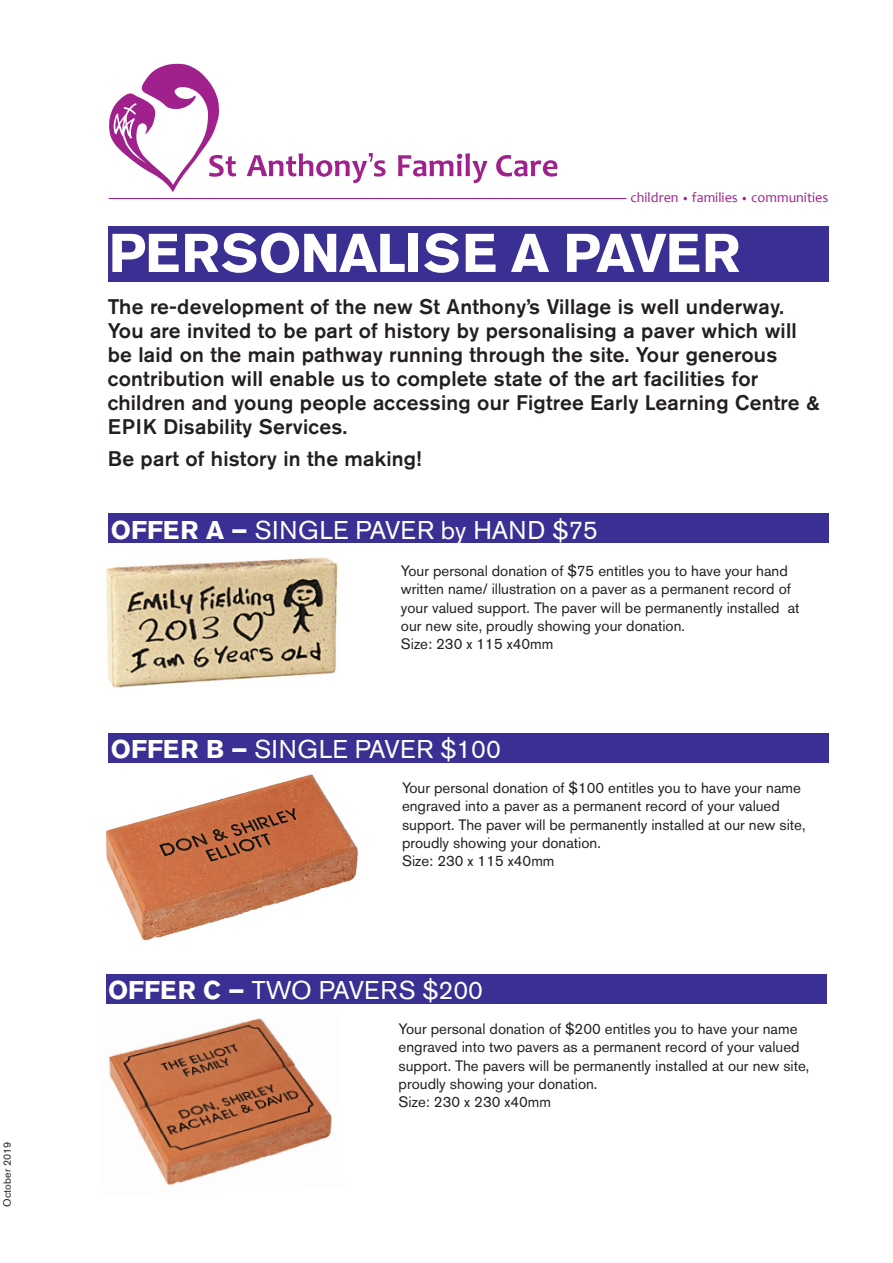
<style>
.page{position:relative;width:893px;height:1263px;background:#fff}
.page>*{position:absolute;margin:0;border:0;box-sizing:border-box;transform-origin:0 0}
.t1{font:700 54px "Akzidenz Grotesk BE";letter-spacing:-.015em;color:#fff}
.t2{font:25.5px "Akzidenz Grotesk BE";color:#fff}
.t3{font:500 21px/24px "Akzidenz Grotesk BE";letter-spacing:.01em;color:#231f20}
.t4{font:15px/18.3px "Akzidenz Grotesk BE";color:#231f20}
.t5{font:14.1px "Candara";color:#a0218c}
.t6{font:10.5px "Akzidenz Grotesk BE";color:#231f20}
.s1{font-size:10.95px}
.s2{font-weight:700}
</style>
<div class="page">
<div style="left:108px;top:226px;width:721px;height:55px;background:#3a2f92"></div>
<div style="left:109px;top:513px;width:720px;height:30px;background:#3a2f92"></div>
<img style="left:106px;top:557px;width:232px;height:131px">
<div style="left:109px;top:733px;width:720px;height:29px;background:#3a2f92"></div>
<img style="left:106px;top:774px;width:252px;height:167px">
<div style="left:106px;top:974px;width:720px;height:29px;background:#3a2f92"></div>
<img style="left:109px;top:1018px;width:223px;height:168px">
<svg style="left:109px;top:64px;width:127px;height:128px"></svg>
<svg style="left:247px;top:153px;width:139px;height:30px"></svg>
<svg style="left:398px;top:153px;width:89px;height:30px"></svg>
<svg style="left:496px;top:155px;width:61px;height:22px"></svg>
<hr style="left:109px;top:198px;width:517px;height:1px;background:#a0218c">
<p class="t6" style="left:1px;top:1206px;width:66px;rotate:-90deg">October 2019</p>
<p class="t5" style="left:630px;top:189px;width:199px">children <span class="s1">•</span> families <span class="s1">•</span> communities</p>
<p class="t1" style="left:109px;top:222px;width:633px">PERSONALISE A PAVER</p>
<p class="t3" style="left:108px;top:294px;width:713px">The re-development of the new St Anthony’s Village is well underway.<br>You are invited to be part of history by personalising a paver which will be laid on the main pathway running through the site. Your generous contribution will enable us to complete state of the art facilities for children and young people accessing our Figtree Early Learning Centre &amp; EPIK Disability Services.</p>
<p class="t3" style="left:108px;top:446px;width:315px">Be part of history in the making!</p>
<p class="t2" style="left:111px;top:514px;width:489px"><span class="s2">OFFER A –</span> SINGLE PAVER by HAND $75</p>
<p class="t4" style="left:401px;top:562px;width:400px">Your personal donation of $75 entitles you to have your hand written name/ illustration on a paver as a permanent record of your valued support. The paver will be permanently installed at our new site, proudly showing your donation.<br>Size: 230 x 115 x40mm</p>
<p class="t2" style="left:111px;top:734px;width:392px"><span class="s2">OFFER B –</span> SINGLE PAVER $100</p>
<p class="t4" style="left:402px;top:779px;width:405px">Your personal donation of $100 entitles you to have your name engraved into a paver as a permanent record of your valued support. The paver will be permanently installed at our new site, proudly showing your donation.<br>Size: 230 x 115 x40mm</p>
<p class="t2" style="left:108px;top:975px;width:377px"><span class="s2">OFFER C –</span> TWO PAVERS $200</p>
<p class="t4" style="left:399px;top:1019px;width:412px">Your personal donation of $200 entitles you to have your name engraved into two pavers as a permanent record of your valued support. The pavers will be permanently installed at our new site, proudly showing your donation.<br>Size: 230 x 230 x40mm</p>
</div>
